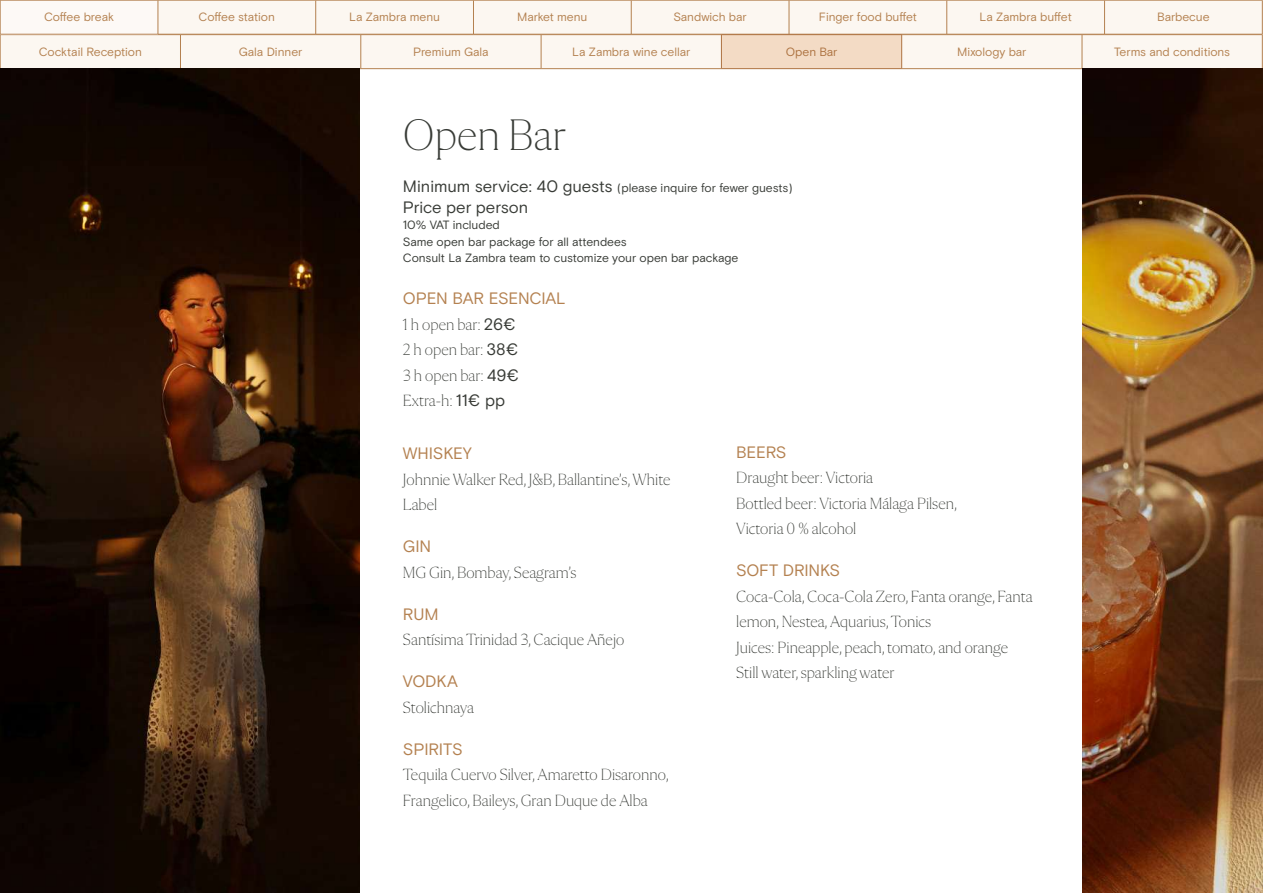
<style>
.page{position:relative;width:1263px;height:893px;background:#fff}
.page>*{position:absolute;margin:0;border:0;box-sizing:border-box;transform-origin:0 0}
.t1{font:200 45px "Flecha M";color:#383b36}
.t2{font:200 16.5px/25.5px "Flecha M";color:#383b36}
.t3{font:16.5px "Basis Grotesque";letter-spacing:-.015em;color:#b48150}
.t4{font:16.5px "Basis Grotesque";color:#383b36}
.t5{font:12px "Basis Grotesque";letter-spacing:-.01em;color:#b48150}
.t6{font:12px/16.5px "Basis Grotesque";letter-spacing:-.005em;color:#383b36}
.s1{font-size:16.5px}
.s2{font-family:"Basis Grotesque";font-weight:400}
</style>
<div class="page">
<hr style="left:1262px;top:35px;width:1px;height:33px;background:#b48150">
<div style="left:0;top:1px;width:1262px;height:68px;background:#fcf7f1"></div>
<hr style="left:0;top:0;width:158px;height:1px;background:#b48150">
<hr style="left:0;top:0;width:1px;height:34px;background:#b48150">
<hr style="left:158px;top:0;width:158px;height:1px;background:#b48150">
<hr style="left:158px;top:0;width:1px;height:34px;background:#b48150">
<hr style="left:316px;top:0;width:157px;height:1px;background:#b48150">
<hr style="left:315px;top:0;width:1px;height:34px;background:#b48150">
<hr style="left:473px;top:0;width:158px;height:1px;background:#b48150">
<hr style="left:473px;top:0;width:1px;height:34px;background:#b48150">
<hr style="left:631px;top:0;width:158px;height:1px;background:#b48150">
<hr style="left:631px;top:0;width:1px;height:34px;background:#b48150">
<hr style="left:789px;top:0;width:158px;height:1px;background:#b48150">
<hr style="left:789px;top:0;width:1px;height:34px;background:#b48150">
<hr style="left:947px;top:0;width:157px;height:1px;background:#b48150">
<hr style="left:946px;top:0;width:1px;height:34px;background:#b48150">
<hr style="left:1104px;top:0;width:158px;height:1px;background:#b48150">
<hr style="left:1104px;top:0;width:1px;height:34px;background:#b48150">
<hr style="left:1262px;top:0;width:1px;height:34px;background:#b48150">
<hr style="left:0;top:34px;width:158px;height:1px;background:#b48150">
<hr style="left:158px;top:34px;width:158px;height:1px;background:#b48150">
<hr style="left:316px;top:34px;width:157px;height:1px;background:#b48150">
<hr style="left:473px;top:34px;width:158px;height:1px;background:#b48150">
<hr style="left:631px;top:34px;width:158px;height:1px;background:#b48150">
<hr style="left:789px;top:34px;width:158px;height:1px;background:#b48150">
<hr style="left:947px;top:34px;width:157px;height:1px;background:#b48150">
<hr style="left:1104px;top:34px;width:158px;height:1px;background:#b48150">
<img style="left:0;top:69px;width:359px;height:824px">
<img style="left:1082px;top:69px;width:181px;height:824px">
<div style="left:721px;top:34px;width:181px;height:35px;background:#f3dbc5"></div>
<p class="t5" style="left:44px;top:10px;width:71px">Coffee break</p>
<p class="t5" style="left:199px;top:10px;width:78px">Coffee station</p>
<p class="t5" style="left:349px;top:10px;width:92px">La Zambra menu</p>
<p class="t5" style="left:517px;top:10px;width:72px">Market menu</p>
<p class="t5" style="left:673px;top:10px;width:75px">Sandwich bar</p>
<p class="t5" style="left:819px;top:10px;width:100px">Finger food buffet</p>
<p class="t5" style="left:979px;top:10px;width:94px">La Zambra buffet</p>
<p class="t5" style="left:1157px;top:10px;width:54px">Barbecue</p>
<p class="t5" style="left:39px;top:45px;width:105px">Cocktail Reception</p>
<p class="t5" style="left:239px;top:45px;width:65px">Gala Dinner</p>
<p class="t5" style="left:413px;top:45px;width:77px">Premium Gala</p>
<p class="t5" style="left:572px;top:45px;width:120px">La Zambra wine cellar</p>
<p class="t5" style="left:786px;top:45px;width:53px">Open Bar</p>
<p class="t5" style="left:957px;top:45px;width:71px">Mixology bar</p>
<p class="t5" style="left:1114px;top:45px;width:117px">Terms and conditions</p>
<h1 class="t1" style="left:403px;top:110px;width:165px">Open Bar</h1>
<p class="t6" style="left:403px;top:179px;width:391px"><span class="s1">Minimum service: 40 guests</span> (please inquire for fewer guests)</p>
<p class="t4" style="left:403px;top:197px;width:127px">Price per person</p>
<p class="t6" style="left:403px;top:217px;width:337px">10% VAT included<br>Same open bar package for all attendees<br>Consult La Zambra team to customize your open bar package</p>
<p class="t3" style="left:403px;top:289px;width:164px">OPEN BAR ESENCIAL</p>
<p class="t2" style="left:403px;top:312px;width:118px">1 h open bar: <span class="s2">26€<br></span>2 h open bar: <span class="s2">38€<br></span>3 h open bar: <span class="s2">49€<br></span>Extra-h: <span class="s2">11€ pp</span></p>
<p class="t3" style="left:403px;top:444px;width:71px">WHISKEY</p>
<p class="t2" style="left:403px;top:467px;width:269px">Johnnie Walker Red, J&amp;B, Ballantine’s, White<br>Label</p>
<p class="t3" style="left:403px;top:537px;width:30px">GIN</p>
<p class="t2" style="left:403px;top:560px;width:175px">MG Gin, Bombay, Seagram’s</p>
<p class="t3" style="left:403px;top:604px;width:37px">RUM</p>
<p class="t2" style="left:403px;top:627px;width:223px">Santísima Trinidad 3, Cacique Añejo</p>
<p class="t3" style="left:403px;top:672px;width:56px">VODKA</p>
<p class="t2" style="left:403px;top:695px;width:72px">Stolichnaya</p>
<p class="t3" style="left:403px;top:739px;width:62px">SPIRITS</p>
<p class="t2" style="left:403px;top:762px;width:268px">Tequila Cuervo Silver, Amaretto Disaronno,<br>Frangelico, Baileys, Gran Duque de Alba</p>
<p class="t3" style="left:736px;top:442px;width:52px">BEERS</p>
<p class="t2" style="left:736px;top:465px;width:223px">Draught beer: Victoria<br>Bottled beer: Victoria Málaga Pilsen,<br>Victoria 0 % alcohol</p>
<p class="t3" style="left:736px;top:561px;width:106px">SOFT DRINKS</p>
<p class="t2" style="left:736px;top:584px;width:298px">Coca-Cola, Coca-Cola Zero, Fanta orange, Fanta lemon, Nestea, Aquarius, Tonics<br>Juices: Pineapple, peach, tomato, and orange Still water, sparkling water</p>
</div>
